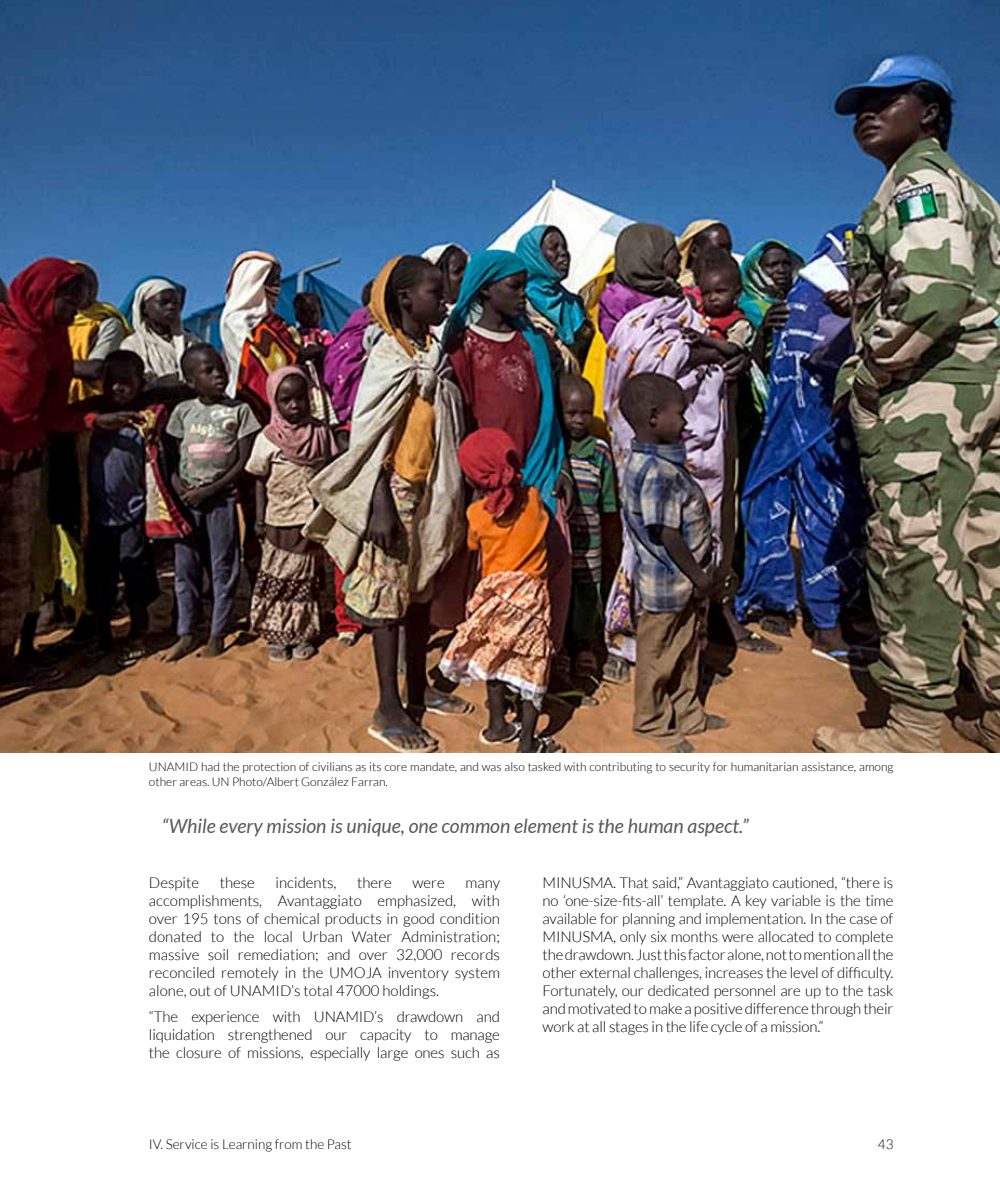
<style>
.page{position:relative;width:1000px;height:1191px;background:#fff}
.page>*{position:absolute;margin:0;border:0;box-sizing:border-box;transform-origin:0 0}
.t1{font:italic 19.5px "Lato";color:#58595b}
.t2{font:300 15px/18px "Lato";letter-spacing:-.01em;color:#000;text-align:justify}
.t3{font:300 13.5px "Lato";color:#000}
.t4{font:300 12px/15px "Lato";color:#000}
</style>
<div class="page">
<img style="left:0;top:0;width:999px;height:752px">
<p class="t4" style="left:149px;top:759px;width:746px">UNAMID had the protection of civilians as its core mandate, and was also tasked with contributing to security for humanitarian assistance, among other areas. UN Photo/Albert González Farran.</p>
<h1 class="t1" style="left:162px;top:815px;width:588px">“While every mission is unique, one common element is the human aspect.”</h1>
<p class="t2" style="left:149px;top:873px;width:52px">Despite</p>
<p class="t2" style="left:220px;top:873px;width:37px">these</p>
<p class="t2" style="left:275px;top:873px;width:62px">incidents,</p>
<p class="t2" style="left:357px;top:873px;width:36px">there</p>
<p class="t2" style="left:412px;top:873px;width:34px">were</p>
<p class="t2" style="left:149px;top:873px;width:352px;text-indent:316px">many accomplishments, Avantaggiato emphasized, with over 195 tons of chemical products in good condition donated to the local Urban Water Administration; massive soil remediation; and over 32,000 records reconciled remotely in the UMOJA inventory system alone, out of UNAMID’s total 47000 holdings.</p>
<p class="t2" style="left:149px;top:1008px;width:352px">“The experience with UNAMID’s drawdown and liquidation strengthened our capacity to manage the closure of missions, especially large ones such as</p>
<p class="t2" style="left:542px;top:873px;width:352px">MINUSMA. That said,” Avantaggiato cautioned, “there is no ‘one-size-fits-all’ template. A key variable is the time available for planning and implementation. In the case of MINUSMA, only six months were allocated to complete the drawdown. Just this factor alone, not to mention all the other external challenges, increases the level of difficulty.<br>Fortunately, our dedicated personnel are up to the task and motivated to make a positive difference through their work at all stages in the life cycle of a mission.”</p>
<p class="t3" style="left:149px;top:1136px;width:204px">IV. Service is Learning from the Past</p>
<p class="t3" style="left:877px;top:1136px;width:17px">43</p>
</div>
